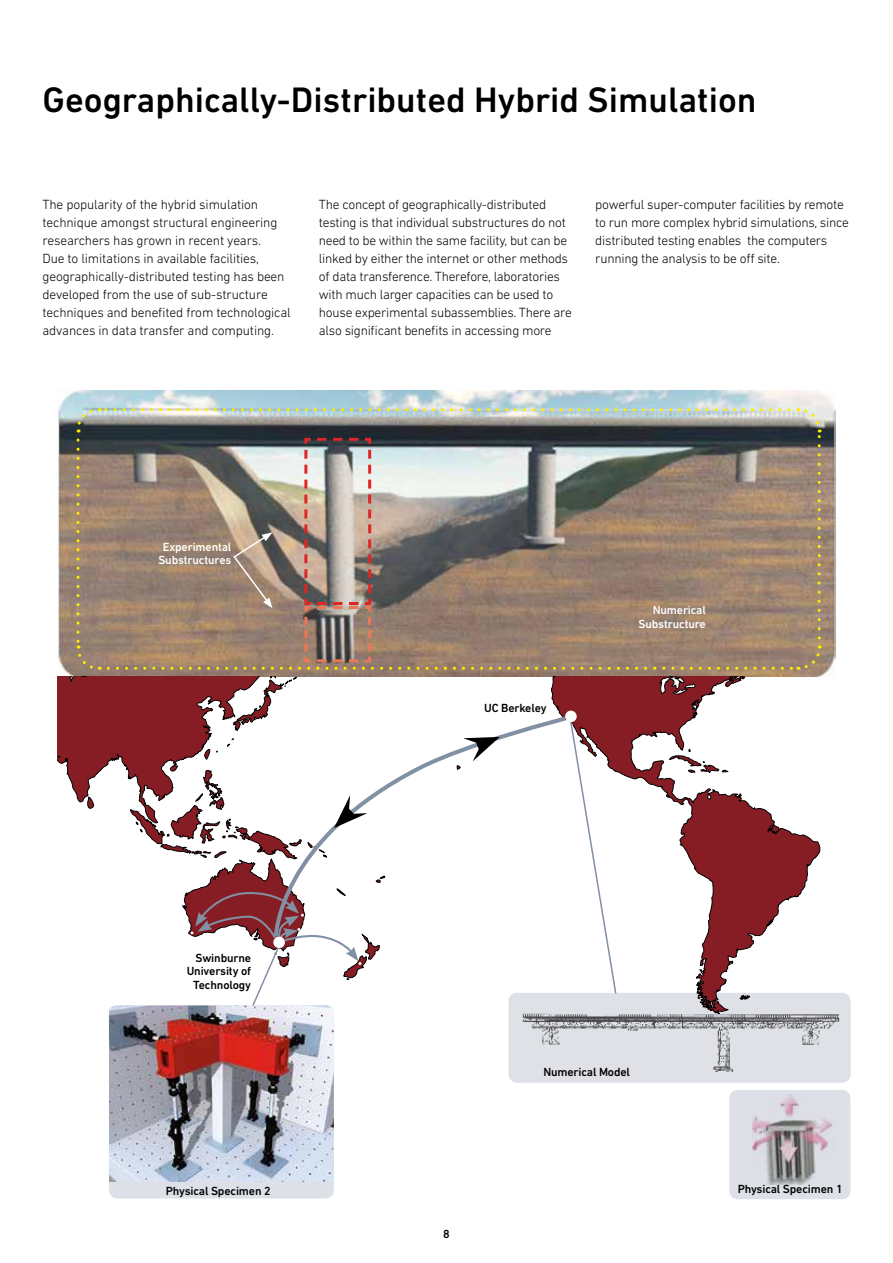
<style>
.page{position:relative;width:893px;height:1263px;background:#fff}
.page>*{position:absolute;margin:0;border:0;box-sizing:border-box;transform-origin:0 0}
.t1{font:500 36px "DIN Next LT Pro";color:#000}
.t2{font:300 13.5px/18px "DIN Next LT Pro";letter-spacing:-.02em;color:#000}
.t3{font:500 12px/13.5px "DIN Next LT Pro";letter-spacing:-.01em;color:#000;text-align:right}
.t4{font:500 12px/13.5px "DIN Next LT Pro";letter-spacing:-.01em;color:#fff;text-align:center}
</style>
<div class="page">
<img style="left:57px;top:391px;width:779px;height:285px">
<div style="left:729px;top:1090px;width:121px;height:109px;background:#dee0e7;border-radius:9px"></div>
<img style="left:822px;top:998px;width:28px;height:84px">
<img style="left:768px;top:1118px;width:68px;height:66px">
<div style="left:109px;top:1005px;width:225px;height:193px;background:#dee0e7;border-radius:9px"></div>
<svg style="left:57px;top:676px;width:18px;height:116px"></svg>
<img style="left:75px;top:407px;width:747px;height:775px">
<h1 class="t1" style="left:43px;top:79px;width:716px">Geographically-Distributed Hybrid Simulation</h1>
<p class="t2" style="left:43px;top:195px;width:250px">The popularity of the hybrid simulation technique amongst structural engineering researchers has grown in recent years.<br>Due to limitations in available facilities, geographically-distributed testing has been developed from the use of sub-structure techniques and benefited from technological advances in data transfer and computing.</p>
<p class="t2" style="left:319px;top:195px;width:254px">The concept of geographically-distributed testing is that individual substructures do not need to be within the same facility, but can be linked by either the internet or other methods of data transference. Therefore, laboratories with much larger capacities can be used to house experimental subassemblies. There are also significant benefits in accessing more</p>
<p class="t2" style="left:595px;top:195px;width:255px">powerful super-computer facilities by remote to run more complex hybrid simulations, since distributed testing enables the computers running the analysis to be off site.</p>
<p class="t4" style="left:158px;top:540px;width:75px">Experimental<br>Substructures</p>
<p class="t3" style="left:484px;top:701px;width:64px">UC Berkeley</p>
<p class="t4" style="left:639px;top:603px;width:69px;text-align:right">Numerical<br>Substructure</p>
<p class="t3" style="left:187px;top:951px;width:66px">Swinburne<br>University of<br>Technology</p>
<p class="t3" style="left:166px;top:1184px;width:106px">Physical Specimen 2</p>
<p class="t3" style="left:443px;top:1227px;width:8px">8</p>
<p class="t3" style="left:543px;top:1065px;width:88px">Numerical Model</p>
<p class="t3" style="left:738px;top:1182px;width:106px">Physical Specimen 1</p>
</div>
